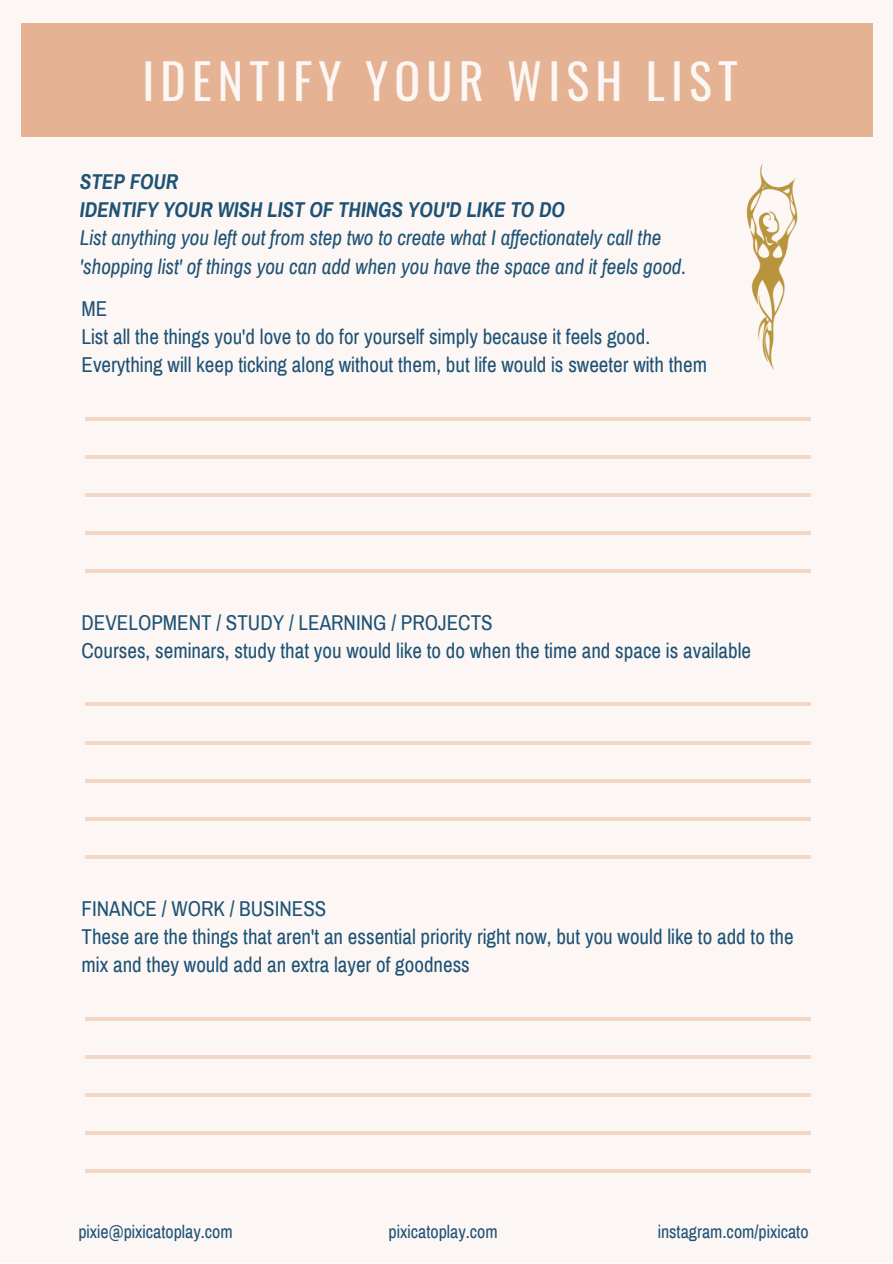
<style>
.page{position:relative;width:893px;height:1264px;background:#fff}
.page>*{position:absolute;margin:0;border:0;box-sizing:border-box;transform-origin:0 0}
.t1{font:48px "Oswald";letter-spacing:.13em;color:#fcf7f4}
.t2{font:21px/28px "Archivo Narrow";color:#1e5276}
.t3{font:italic 21px/28px "Archivo Narrow";color:#1e5276}
.t4{font:italic 700 21px/28px "Archivo Narrow";color:#1e5276}
.t5{font:18px "Archivo Narrow";color:#1e5276}
</style>
<div class="page">
<div style="left:0;top:0;width:892px;height:1262px;background:#fcf7f4"></div>
<div style="left:21px;top:23px;width:851px;height:113px;background:#e6b294"></div>
<hr style="left:85px;top:417px;width:725px;height:3px;background:#f2d6c6">
<hr style="left:85px;top:455px;width:725px;height:3px;background:#f2d6c6">
<hr style="left:85px;top:493px;width:725px;height:3px;background:#f2d6c6">
<hr style="left:85px;top:531px;width:725px;height:3px;background:#f2d6c6">
<hr style="left:85px;top:569px;width:725px;height:4px;background:#f2d6c6">
<hr style="left:85px;top:702px;width:725px;height:4px;background:#f2d6c6">
<hr style="left:85px;top:741px;width:725px;height:3px;background:#f2d6c6">
<hr style="left:85px;top:779px;width:725px;height:3px;background:#f2d6c6">
<hr style="left:85px;top:817px;width:725px;height:3px;background:#f2d6c6">
<hr style="left:85px;top:855px;width:725px;height:3px;background:#f2d6c6">
<hr style="left:85px;top:1017px;width:725px;height:3px;background:#f2d6c6">
<hr style="left:85px;top:1055px;width:725px;height:3px;background:#f2d6c6">
<hr style="left:85px;top:1093px;width:725px;height:3px;background:#f2d6c6">
<hr style="left:85px;top:1131px;width:725px;height:3px;background:#f2d6c6">
<hr style="left:85px;top:1169px;width:725px;height:3px;background:#f2d6c6">
<img style="left:632px;top:127px;width:241px;height:243px">
<h1 class="t1" style="left:142px;top:44px;width:597px">IDENTIFY YOUR WISH LIST</h1>
<p class="t4" style="left:80px;top:168px;width:486px">STEP FOUR<br>IDENTIFY YOUR WISH LIST OF THINGS YOU'D LIKE TO DO</p>
<p class="t3" style="left:80px;top:224px;width:608px">List anything you left out from step two to create what I affectionately call the 'shopping list' of things you can add when you have the space and it feels good.</p>
<p class="t2" style="left:82px;top:295px;width:627px">ME<br>List all the things you'd love to do for yourself simply because it feels good.<br>Everything will keep ticking along without them, but life would is sweeter with them</p>
<p class="t2" style="left:82px;top:609px;width:671px">DEVELOPMENT / STUDY / LEARNING / PROJECTS<br>Courses, seminars, study that you would like to do when the time and space is available</p>
<p class="t2" style="left:82px;top:895px;width:713px">FINANCE / WORK / BUSINESS<br>These are the things that aren't an essential priority right now, but you would like to add to the mix and they would add an extra layer of goodness</p>
<p class="t5" style="left:78px;top:1221px;width:156px">pixie@pixicatoplay.com</p>
<p class="t5" style="left:388px;top:1221px;width:111px">pixicatoplay.com</p>
<p class="t5" style="left:657px;top:1221px;width:152px">instagram.com/pixicato</p>
</div>
